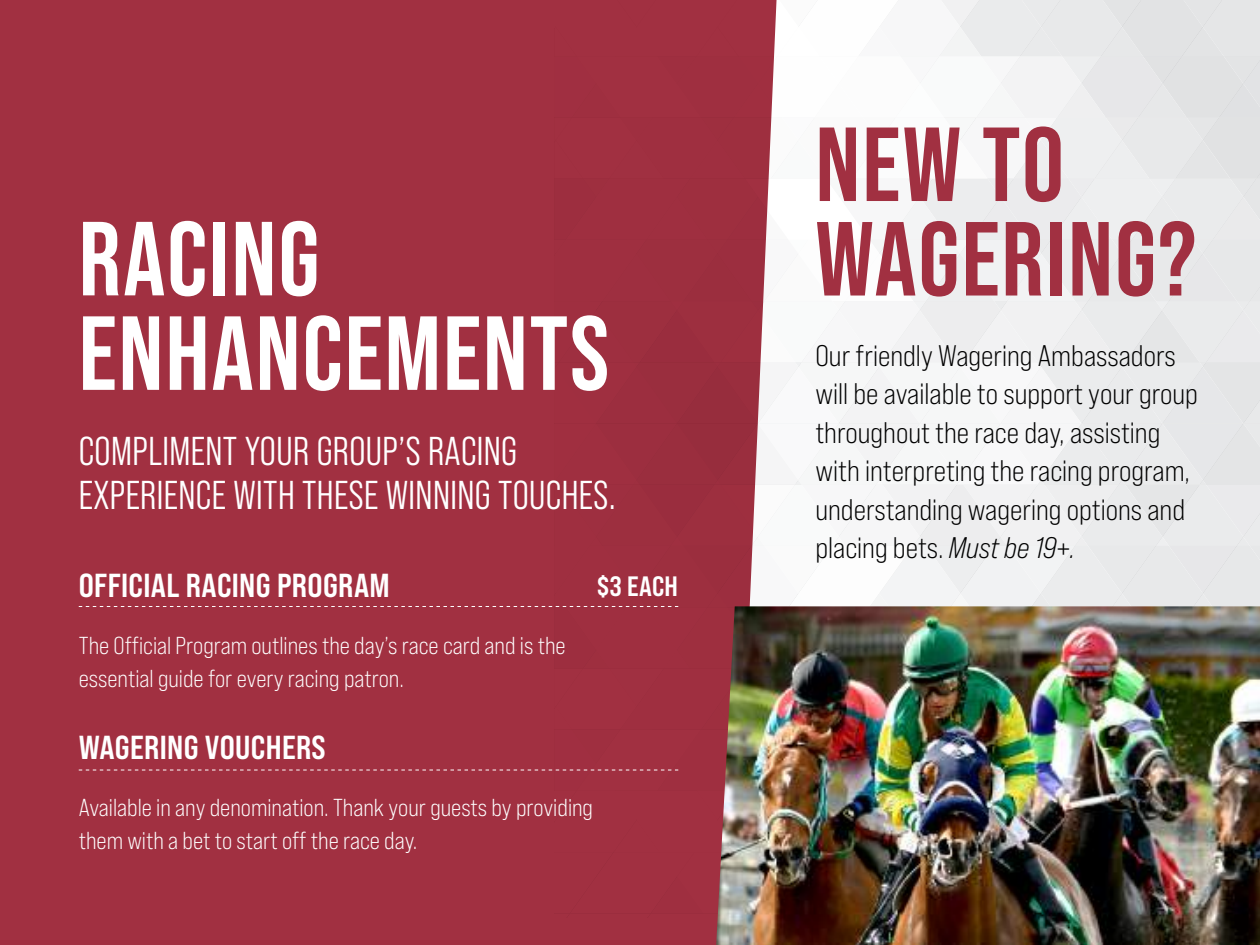
<style>
.page{position:relative;width:1260px;height:945px;background:#fff}
.page>*{position:absolute;margin:0;border:0;box-sizing:border-box;transform-origin:0 0}
.t1{font:700 105px/94.5px "Bebas Neue Pro";letter-spacing:.02em;color:#fff}
.t2{font:700 105px/94.5px "Bebas Neue Pro";letter-spacing:.02em;color:#a13041}
.t3{font:40.25px/43.8px "Bebas Neue Pro Middle";letter-spacing:.01em;color:#fff}
.t4{font:33.25px "Bebas Neue Pro Sm E Bd";letter-spacing:.01em;color:#fff}
.t5{font:29.75px/38.5px "Bebas Neue Pro Sm E Bk";color:#000}
.t6{font:28px "Bebas Neue Pro Sm E Bd";color:#fff}
.t7{font:24.5px/33.2px "Bebas Neue Pro Sm E Bk";color:#fff}
.s1{font-family:"Bebas Neue Pro Sm E Bk It"}
</style>
<div class="page">
<div style="left:0;top:0;width:716px;height:945px;background:#a13041"></div>
<img style="left:716px;top:917px;width:544px;height:28px">
<img style="left:79px;top:0;width:1181px;height:917px">
<h1 class="t1" style="left:79px;top:210px;width:532px">RACING<br>ENHANCEMENTS</h1>
<h2 class="t3" style="left:79px;top:429px;width:539px">COMPLIMENT YOUR GROUP’S RACING<br>EXPERIENCE WITH THESE WINNING TOUCHES.</h2>
<p class="t4" style="left:79px;top:565px;width:313px">OFFICIAL RACING PROGRAM</p>
<p class="t7" style="left:79px;top:628px;width:488px">The Official Program outlines the day’s race card and is the essential guide for every racing patron.</p>
<p class="t6" style="left:597px;top:569px;width:83px">$3 EACH</p>
<p class="t4" style="left:79px;top:727px;width:249px">WAGERING VOUCHERS</p>
<p class="t7" style="left:79px;top:790px;width:516px">Available in any denomination. Thank your guests by providing them with a bet to start off the race day.</p>
<h1 class="t2" style="left:815px;top:116px;width:382px">NEW TO<br>WAGERING?</h1>
<p class="t5" style="left:815px;top:336px;width:384px">Our friendly Wagering Ambassadors will be available to support your group throughout the race day, assisting with interpreting the racing program, understanding wagering options and placing bets. <span class="s1">Must be 19+.</span></p>
</div>
